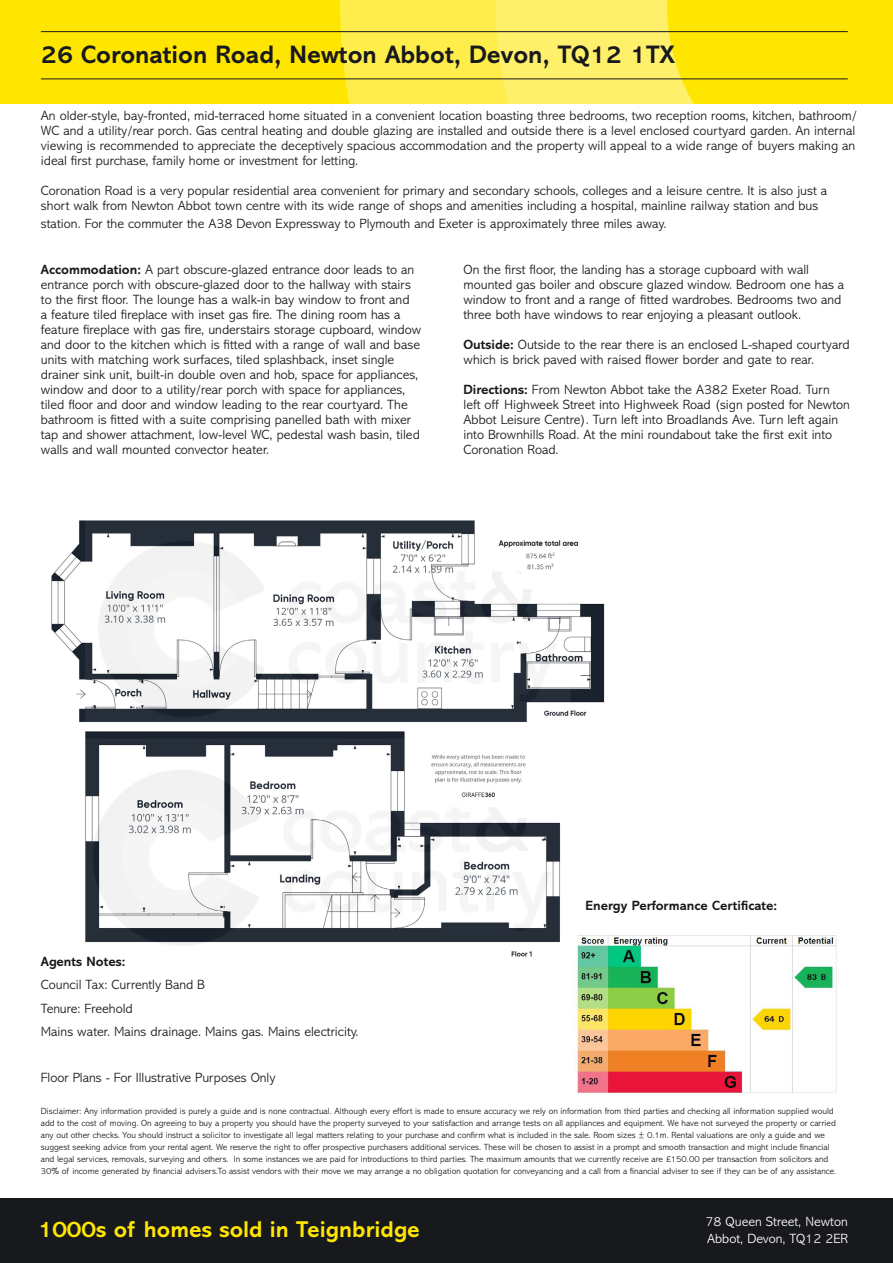
<style>
.page{position:relative;width:893px;height:1263px;background:#fff}
.page>*{position:absolute;margin:0;border:0;box-sizing:border-box;transform-origin:0 0}
.t1{font:700 25.5px "Abadi MT Std";color:#17191c}
.t2{font:700 23.1px "Abadi MT Std";color:#ffe601}
.t3{font:300 13.5px/15px "Abadi MT Std";color:#17191c}
.t4{font:300 13.5px/16.5px "Abadi MT Std";color:#fff}
.t5{font:700 13.5px "Abadi MT Std";color:#17191c}
.t6{font:300 9px/12px "Abadi MT Std";color:#17191c}
.s1{font-weight:700}
</style>
<div class="page">
<div style="left:0;top:0;width:893px;height:104px;background:#ffe601"></div>
<div style="left:340px;top:0;width:481px;height:104px;background:#ffed4c"></div>
<svg style="left:496px;top:0;width:325px;height:104px;background:#fdea3a"></svg>
<div style="left:0;top:1199px;width:893px;height:64px;background:#17191c"></div>
<img style="left:51px;top:520px;width:554px;height:437px">
<hr style="left:41px;top:31px;width:807px;height:1px;background:#17191c">
<hr style="left:41px;top:78px;width:807px;height:1px;background:#17191c">
<img style="left:575px;top:932px;width:262px;height:161px">
<p class="t1" style="left:41px;top:40px;width:636px">26 Coronation Road, Newton Abbot, Devon, TQ12 1TX</p>
<p class="t3" style="left:41px;top:108px;width:817px">An older-style, bay-fronted, mid-terraced home situated in a convenient location boasting three bedrooms, two reception rooms, kitchen, bathroom/ WC and a utility/rear porch. Gas central heating and double glazing are installed and outside there is a level enclosed courtyard garden. An internal viewing is recommended to appreciate the deceptively spacious accommodation and the property will appeal to a wide range of buyers making an ideal first purchase, family home or investment for letting.</p>
<p class="t3" style="left:41px;top:183px;width:788px">Coronation Road is a very popular residential area convenient for primary and secondary schools, colleges and a leisure centre. It is also just a short walk from Newton Abbot town centre with its wide range of shops and amenities including a hospital, mainline railway station and bus</p>
<p class="t3" style="left:41px;top:216px;width:627px">station. For the commuter the A38 Devon Expressway to Plymouth and Exeter is approximately three miles away.</p>
<p class="t3" style="left:41px;top:263px;width:382px"><span class="s1">Accommodation:</span> A part obscure-glazed entrance door leads to an entrance porch with obscure-glazed door to the hallway with stairs to the first floor. The lounge has a walk-in bay window to front and<br>a feature tiled fireplace with inset gas fire. The dining room has a feature fireplace with gas fire, understairs storage cupboard, window and door to the kitchen which is fitted with a range of wall and base units with matching work surfaces, tiled splashback, inset single drainer sink unit, built-in double oven and hob, space for appliances, window and door to a utility/rear porch with space for appliances, tiled floor and door and window leading to the rear courtyard. The bathroom is fitted with a suite comprising panelled bath with mixer tap and shower attachment, low-level WC, pedestal wash basin, tiled walls and wall mounted convector heater.</p>
<p class="t3" style="left:463px;top:263px;width:382px">On the first floor, the landing has a storage cupboard with wall mounted gas boiler and obscure glazed window. Bedroom one has a window to front and a range of fitted wardrobes. Bedrooms two and three both have windows to rear enjoying a pleasant outlook.</p>
<p class="t3" style="left:463px;top:338px;width:387px"><span class="s1">Outside:</span> Outside to the rear there is an enclosed L-shaped courtyard which is brick paved with raised flower border and gate to rear.</p>
<p class="t3" style="left:463px;top:383px;width:388px"><span class="s1">Directions:</span> From Newton Abbot take the A382 Exeter Road. Turn left off Highweek Street into Highweek Road (sign posted for Newton Abbot Leisure Centre). Turn left into Broadlands Ave. Turn left again into Brownhills Road. At the mini roundabout take the first exit into Coronation Road.</p>
<p class="t5" style="left:585px;top:898px;width:193px">Energy Performance Certificate:</p>
<p class="t3" style="left:41px;top:950px;width:166px;line-height:23.2px"><span class="s1">Agents Notes:<br></span>Council Tax: Currently Band B</p>
<p class="t3" style="left:41px;top:1001px;width:93px">Tenure: Freehold</p>
<p class="t3" style="left:41px;top:1024px;width:319px">Mains water. Mains drainage. Mains gas. Mains electricity.</p>
<p class="t3" style="left:41px;top:1070px;width:236px">Floor Plans - For Illustrative Purposes Only</p>
<p class="t6" style="left:41px;top:1105px;width:797px">Disclaimer: Any information provided is purely a guide and is none contractual. Although every effort is made to ensure accuracy we rely on information from third parties and checking all information supplied would add to the cost of moving. On agreeing to buy a property you should have the property surveyed to your satisfaction and arrange tests on all appliances and equipment. We have not surveyed the property or carried any out other checks. You should instruct a solicitor to investigate all legal matters relating to your purchase and confirm what is included in the sale. Room sizes ± 0.1m. Rental valuations are only a guide and we suggest seeking advice from your rental agent. We reserve the right to offer prospective purchasers additional services. These will be chosen to assist in a prompt and smooth transaction and might include financial and legal services, removals, surveying and others. In some instances we are paid for introductions to third parties. The maximum amounts that we currently receive are £150.00 per transaction from solicitors and 30% of income generated by financial advisers.To assist vendors with their move we may arrange a no obligation quotation for conveyancing and a call from a financial adviser to see if they can be of any assistance.</p>
<p class="t2" style="left:38px;top:1216px;width:383px">1000s of homes sold in Teignbridge</p>
<p class="t4" style="left:706px;top:1214px;width:144px">78 Queen Street, Newton<br>Abbot, Devon, TQ12 2ER</p>
</div>
